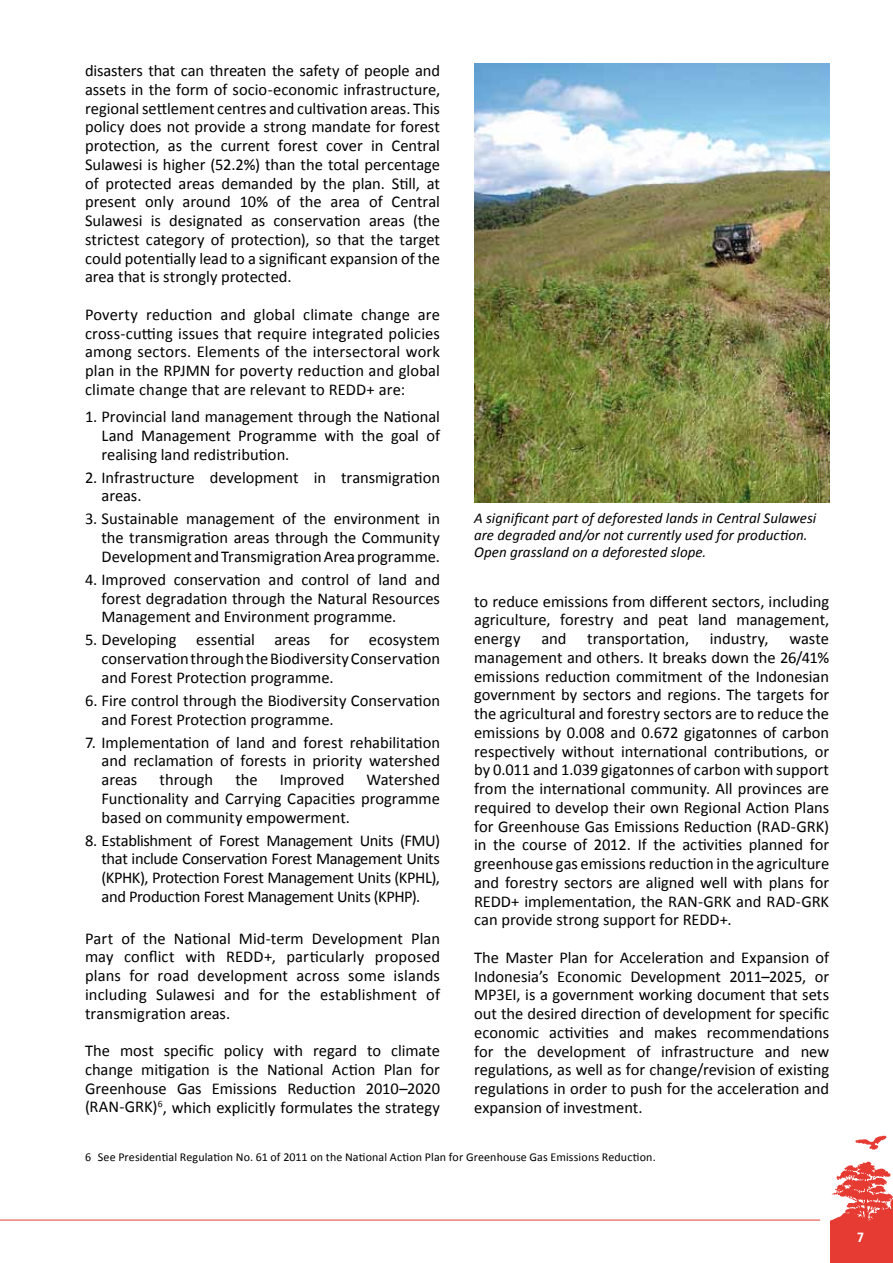
<style>
.page{position:relative;width:893px;height:1263px;background:#fff}
.page>*{position:absolute;margin:0;border:0;box-sizing:border-box;transform-origin:0 0}
.t1{font:16.5px/18.8px "Calibri";color:#000;text-align:justify}
.t2{font:italic 15px/17.2px "Calibri";color:#000}
.t3{font:700 15px "Calibri";color:#fff;scale:.9 1}
.t4{font:12px "Calibri";letter-spacing:.01em;color:#000}
</style>
<div class="page">
<svg style="left:855px;top:1135px;width:32px;height:15px"></svg>
<svg style="left:830px;top:1161px;width:63px;height:102px"></svg>
<hr style="left:0;top:1220px;width:820px;height:1px;background:#e53b33">
<img style="left:474px;top:64px;width:355px;height:439px">
<p class="t1" style="left:85px;top:61px;width:357px">disasters that can threaten the safety of people and assets in the form of socio-economic infrastructure, regional settlement centres and cultivation areas. This policy does not provide a strong mandate for forest protection, as the current forest cover in Central Sulawesi is higher (52.2%) than the total percentage of protected areas demanded by the plan. Still, at present only around 10% of the area of Central Sulawesi is designated as conservation areas (the strictest category of protection), so that the target could potentially lead to a significant expansion of the area that is strongly protected.</p>
<p class="t1" style="left:85px;top:304px;width:356px">Poverty reduction and global climate change are cross-cutting issues that require integrated policies among sectors. Elements of the intersectoral work plan in the RPJMN for poverty reduction and global climate change that are relevant to REDD+ are:</p>
<p class="t1" style="left:102px;top:406px;width:340px;text-indent:-16px">1. Provincial land management through the National Land Management Programme with the goal of realising land redistribution.</p>
<p class="t1" style="left:102px;top:467px;width:340px;text-indent:-16px">2. Infrastructure development in transmigration areas.</p>
<p class="t1" style="left:102px;top:509px;width:340px;text-indent:-16px">3. Sustainable management of the environment in the transmigration areas through the Community Development and Transmigration Area programme.</p>
<p class="t1" style="left:102px;top:569px;width:340px;text-indent:-16px">4. Improved conservation and control of land and forest degradation through the Natural Resources Management and Environment programme.</p>
<p class="t1" style="left:102px;top:630px;width:340px;text-indent:-16px">5. Developing essential areas for ecosystem conservation through the Biodiversity Conservation and Forest Protection programme.</p>
<p class="t1" style="left:102px;top:690px;width:340px;text-indent:-16px">6. Fire control through the Biodiversity Conservation and Forest Protection programme.</p>
<p class="t1" style="left:102px;top:732px;width:340px;text-indent:-16px">7. Implementation of land and forest rehabilitation and reclamation of forests in priority watershed areas</p>
<p class="t2" style="left:474px;top:509px;width:344px">A significant part of deforested lands in Central Sulawesi are degraded and/or not currently used for production.<br>Open grassland on a deforested slope.</p>
<p class="t1" style="left:474px;top:591px;width:357px">to reduce emissions from different sectors, including agriculture, forestry and peat land management, energy</p>
<p class="t1" style="left:541px;top:628px;width:27px">and</p>
<p class="t1" style="left:587px;top:628px;width:103px">transportation,</p>
<p class="t1" style="left:710px;top:628px;width:60px">industry,</p>
<p class="t1" style="left:474px;top:628px;width:357px;text-indent:315px">waste management and others. It breaks down the 26/41% emissions reduction commitment of the Indonesian government by sectors and regions. The targets for the agricultural and forestry sectors are to reduce the emissions by 0.008 and 0.672 gigatonnes of carbon respectively without international contributions, or by 0.011 and 1.039 gigatonnes of carbon with support from the international community. All provinces are required to develop their own Regional Action Plans for Greenhouse Gas Emissions Reduction (RAD-GRK) in the course of 2012. If the activities planned for greenhouse gas emissions reduction in the agriculture and forestry sectors are aligned well with plans for REDD+ implementation, the RAN-GRK and RAD-GRK can provide strong support for REDD+.</p>
<p class="t1" style="left:474px;top:947px;width:357px">The Master Plan for Acceleration and Expansion of Indonesia’s Economic Development 2011–2025, or MP3EI, is a government working document that sets out the desired direction of development for specific economic activities and makes recommendations for the development of infrastructure and new regulations, as well as for change/revision of existing regulations in order to push for the acceleration and expansion of investment.</p>
<p class="t4" style="left:85px;top:1149px;width:572px">6 See Presidential Regulation No. 61 of 2011 on the National Action Plan for Greenhouse Gas Emissions Reduction.</p>
<p class="t1" style="left:102px;top:769px;width:340px;text-indent:265px">Watershed Functionality and Carrying Capacities programme based on community empowerment.</p>
<p class="t1" style="left:102px;top:830px;width:340px;text-indent:-16px">8. Establishment of Forest Management Units (FMU) that include Conservation Forest Management Units (KPHK), Protection Forest Management Units (KPHL), and Production Forest Management Units (KPHP).</p>
<p class="t1" style="left:85px;top:928px;width:357px">Part of the National Mid-term Development Plan may conflict with REDD+, particularly proposed plans for road development across some islands including Sulawesi and for the establishment of transmigration areas.</p>
<p class="t1" style="left:85px;top:1040px;width:357px">The most specific policy with regard to climate change mitigation is the National Action Plan for Greenhouse Gas Emissions Reduction 2010–2020 (RAN-GRK)<sup>6</sup>, which explicitly formulates the strategy</p>
<p class="t1" style="left:160px;top:769px;width:55px">through</p>
<p class="t1" style="left:235px;top:769px;width:24px">the</p>
<p class="t1" style="left:280px;top:769px;width:66px">Improved</p>
<p class="t3" style="left:857px;top:1228px;width:9px">7</p>
</div>
